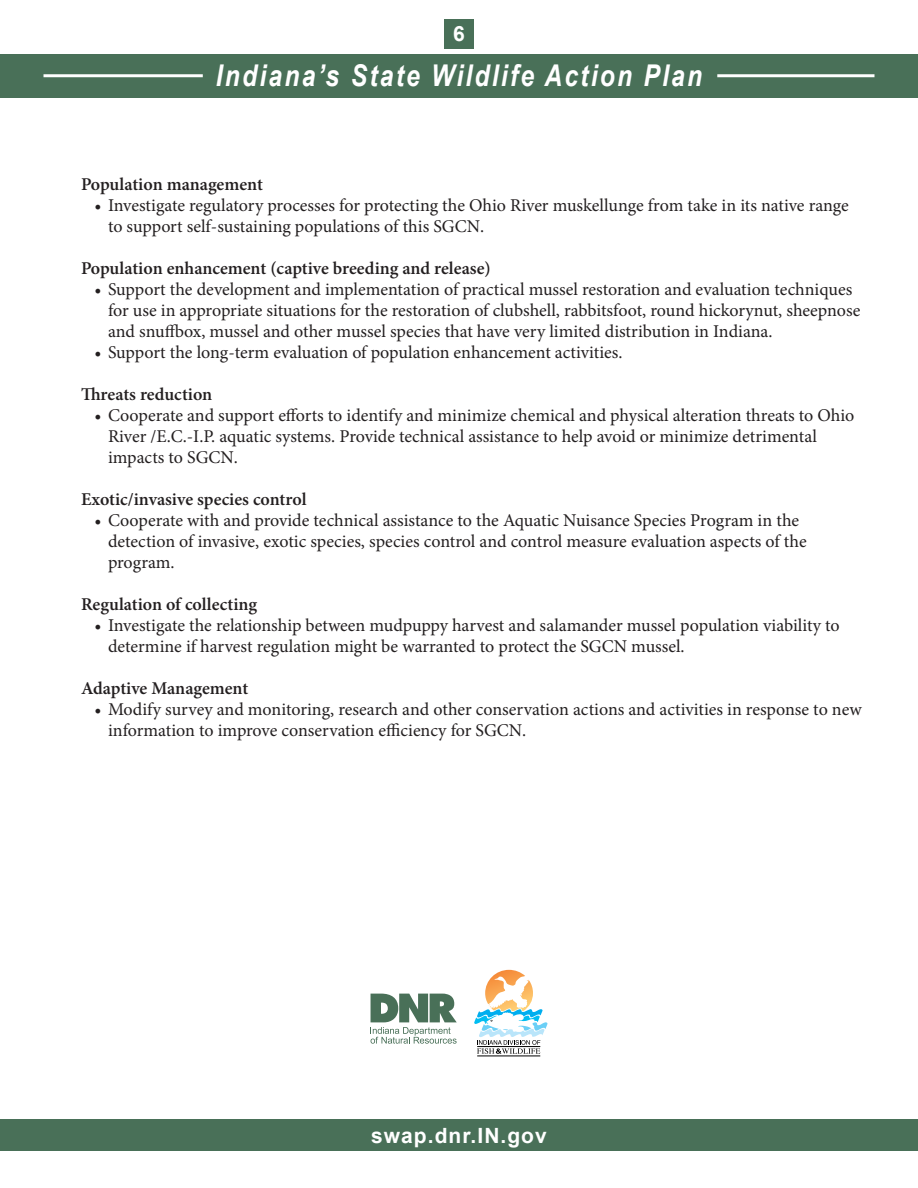
<style>
.page{position:relative;width:918px;height:1188px;background:#fff}
.page>*{position:absolute;margin:0;border:0;box-sizing:border-box;transform-origin:0 0}
.t1{font:italic 700 30px "Arial Narrow";letter-spacing:.075em;color:#fff}
.t2{font:700 21px "Arial";letter-spacing:.05em;color:#fff}
.t3{font:18px/21px "Minion Pro";color:#231f20}
.t4{font:600 18px "Minion Pro";color:#231f20}
</style>
<div class="page">
<div style="left:444px;top:20px;width:30px;height:30px;background:#497058"></div>
<div style="left:0;top:1120px;width:918px;height:31px;background:#497058"></div>
<div style="left:0;top:54px;width:918px;height:44px;background:#497058"></div>
<hr style="left:44px;top:74px;width:159px;height:3px;background:#fff">
<hr style="left:717px;top:74px;width:158px;height:3px;background:#fff">
<svg style="left:371px;top:994px;width:86px;height:50px"></svg>
<hr style="left:477px;top:1056px;width:63px;height:1px;background:#000">
<svg style="left:474px;top:970px;width:73px;height:84px"></svg>
<p class="t2" style="left:453px;top:20px;width:13px">6</p>
<h1 class="t1" style="left:216px;top:53px;width:488px">Indiana’s State Wildlife Action Plan</h1>
<p class="t4" style="left:81px;top:171px;width:183px">Population management</p>
<p class="t3" style="left:108px;top:194px;width:742px;text-indent:-14px">• Investigate regulatory processes for protecting the Ohio River muskellunge from take in its native range to support self-sustaining populations of this SGCN.</p>
<p class="t4" style="left:81px;top:255px;width:411px">Population enhancement (captive breeding and release)</p>
<p class="t3" style="left:108px;top:278px;width:754px;text-indent:-14px">• Support the development and implementation of practical mussel restoration and evaluation techniques for use in appropriate situations for the restoration of clubshell, rabbitsfoot, round hickorynut, sheepnose and snuffbox, mussel and other mussel species that have very limited distribution in Indiana.</p>
<p class="t3" style="left:94px;top:341px;width:530px">• Support the long-term evaluation of population enhancement activities.</p>
<p class="t4" style="left:81px;top:381px;width:133px">Threats reduction</p>
<p class="t3" style="left:108px;top:404px;width:748px;text-indent:-14px">• Cooperate and support efforts to identify and minimize chemical and physical alteration threats to Ohio<br>River /E.C.-I.P. aquatic systems. Provide technical assistance to help avoid or minimize detrimental impacts to SGCN.</p>
<p class="t4" style="left:81px;top:486px;width:227px">Exotic/invasive species control</p>
<p class="t3" style="left:108px;top:509px;width:700px;text-indent:-14px">• Cooperate with and provide technical assistance to the Aquatic Nuisance Species Program in the detection of invasive, exotic species, species control and control measure evaluation aspects of the program.</p>
<p class="t4" style="left:81px;top:591px;width:178px">Regulation of collecting</p>
<p class="t3" style="left:108px;top:614px;width:733px;text-indent:-14px">• Investigate the relationship between mudpuppy harvest and salamander mussel population viability to determine if harvest regulation might be warranted to protect the SGCN mussel.</p>
<p class="t4" style="left:81px;top:675px;width:169px">Adaptive Management</p>
<p class="t3" style="left:108px;top:698px;width:755px;text-indent:-14px">• Modify survey and monitoring, research and other conservation actions and activities in response to new information to improve conservation efficiency for SGCN.</p>
<p class="t2" style="left:371px;top:1121px;width:177px">swap.dnr.IN.gov</p>
</div>
